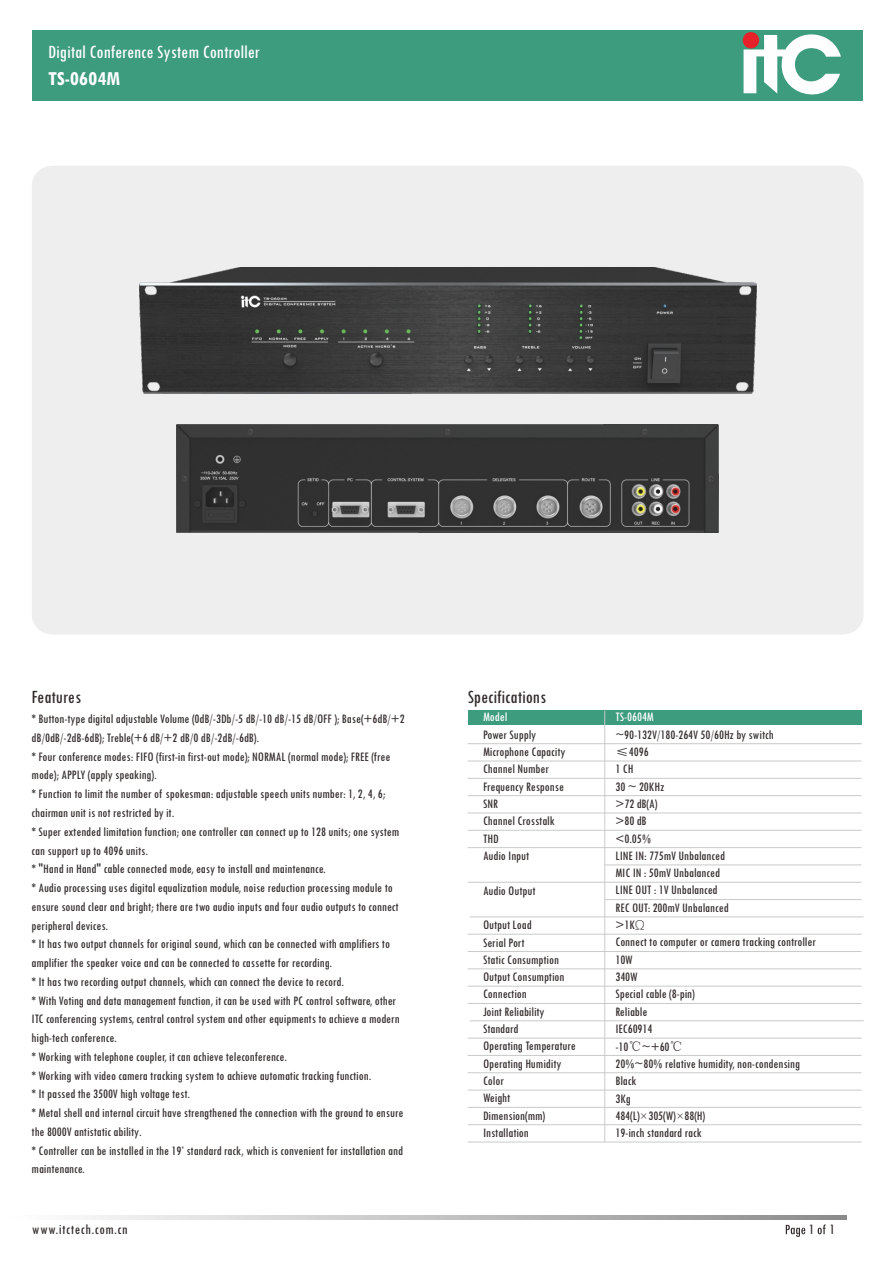
<style>
.page{position:relative;width:893px;height:1263px;background:#fff}
.page>*{position:absolute;margin:0;border:0;box-sizing:border-box;transform-origin:0 0}
.t1{font:700 condensed 21px "Tw Cen";color:#fefefe}
.t2{font:500 condensed 19.5px "Tw Cen";color:#fefefe}
.t3{font:500 condensed 19.5px "Tw Cen";color:#332c2b}
.t4{font:500 condensed 15px "Tw Cen";letter-spacing:.035em;color:#332c2b}
.t5{font:500 condensed 13.5px/18.8px "Tw Cen";color:#332c2b}
.t6{font:500 condensed 13.5px "Tw Cen";color:#fff}
.s1{color:#000}
.s2{font-family:"Deng Xian";font-weight:300;font-stretch:normal}
.s3{font-family:"Sim Sun";font-weight:400;font-stretch:normal}
</style>
<div class="page">
<div style="left:33px;top:30px;width:830px;height:71px;background:#3e9c7e"></div>
<svg style="left:743px;top:32px;width:98px;height:63px"></svg>
<svg style="left:786px;top:1225px;width:19px;height:12px"></svg>
<svg style="left:818px;top:1224px;width:8px;height:10px"></svg>
<svg style="left:84px;top:1216px;width:762px;height:3px;background:#bfbfc0"></svg>
<div style="left:32px;top:166px;width:832px;height:468px;background:#eeeeef;border-radius:20px"></div>
<div style="left:468px;top:710px;width:393px;height:15px;background:#3e9c7e"></div>
<hr style="left:468px;top:743px;width:393px;height:1px;background:#c9caca">
<hr style="left:604px;top:710px;width:1px;height:432px;background:#c9caca">
<hr style="left:468px;top:761px;width:393px;height:1px;background:#c9caca">
<hr style="left:468px;top:778px;width:393px;height:1px;background:#c9caca">
<hr style="left:468px;top:795px;width:393px;height:1px;background:#c9caca">
<hr style="left:468px;top:812px;width:393px;height:1px;background:#c9caca">
<hr style="left:468px;top:830px;width:393px;height:1px;background:#c9caca">
<hr style="left:468px;top:847px;width:393px;height:1px;background:#c9caca">
<hr style="left:605px;top:864px;width:256px;height:1px;background:#c9caca">
<hr style="left:468px;top:882px;width:393px;height:1px;background:#c9caca">
<hr style="left:605px;top:899px;width:256px;height:1px;background:#c9caca">
<hr style="left:468px;top:951px;width:393px;height:1px;background:#c9caca">
<hr style="left:468px;top:934px;width:393px;height:1px;background:#c9caca">
<hr style="left:468px;top:968px;width:393px;height:1px;background:#c9caca">
<hr style="left:468px;top:986px;width:393px;height:1px;background:#c9caca">
<hr style="left:470px;top:916px;width:394px;height:1px;background:#c9caca">
<hr style="left:468px;top:1003px;width:393px;height:1px;background:#c9caca">
<hr style="left:468px;top:1055px;width:393px;height:1px;background:#c9caca">
<hr style="left:468px;top:1038px;width:393px;height:1px;background:#c9caca">
<hr style="left:468px;top:1072px;width:393px;height:1px;background:#c9caca">
<hr style="left:468px;top:1090px;width:393px;height:1px;background:#c9caca">
<hr style="left:470px;top:1020px;width:394px;height:1px;background:#c9caca">
<hr style="left:468px;top:1107px;width:393px;height:1px;background:#c9caca">
<hr style="left:468px;top:1124px;width:393px;height:1px;background:#c9caca">
<hr style="left:468px;top:1141px;width:393px;height:1px;background:#c9caca">
<img style="left:139px;top:267px;width:617px;height:127px">
<img style="left:177px;top:424px;width:542px;height:109px">
<h2 class="t2" style="left:48px;top:46px;width:214px">Digital Conference System Controller</h2>
<h1 class="t1" style="left:48px;top:71px;width:74px">TS-0604M</h1>
<h2 class="t3" style="left:32px;top:690px;width:51px">Features</h2>
<p class="t5" style="left:32px;top:711px;width:375px"><span class="s1">*</span> Button-type digital adjustable Volume (0dB/-3Db/-5 dB/-10 dB/-15 dB/OFF ); Base(+6dB/+2 dB/0dB/-2dB-6dB); Treble(+6 dB/+2 dB/0 dB/-2dB/-6dB).<br><span class="s1">*</span> Four conference modes: FIFO (first-in first-out mode); NORMAL (normal mode); FREE (free mode); APPLY (apply speaking).<br><span class="s1">*</span> Function to limit the number of spokesman: adjustable speech units number: 1, 2, 4, 6; chairman unit is not restricted by it.<br><span class="s1">*</span> Super extended limitation function; one controller can connect up to 128 units; one system can support up to 4096 units.<br><span class="s1">*</span> "Hand in Hand" cable connected mode, easy to install and maintenance.<br><span class="s1">*</span> Audio processing uses digital equalization module, noise reduction processing module to ensure sound clear and bright; there are two audio inputs and four audio outputs to connect peripheral devices.<br><span class="s1">*</span> It has two output channels for original sound, which can be connected with amplifiers to amplifier the speaker voice and can be connected to cassette for recording.<br><span class="s1">*</span> It has two recording output channels, which can connect the device to record.<br><span class="s1">*</span> With Voting and data management function, it can be used with PC control software, other ITC conferencing systems, central control system and other equipments to achieve a modern high-tech conference.<br><span class="s1">*</span> Working with telephone coupler, it can achieve teleconference.<br><span class="s1">*</span> Working with video camera tracking system to achieve automatic tracking function.<br><span class="s1">*</span> It passed the 3500V high voltage test.<br><span class="s1">*</span> Metal shell and internal circuit have strengthened the connection with the ground to ensure the 8000V antistatic ability.<br><span class="s1">*</span> Controller can be installed in the 19’ standard rack, which is convenient for installation and maintenance.</p>
<h2 class="t3" style="left:468px;top:690px;width:80px">Specifications</h2>
<p class="t6" style="left:483px;top:713px;width:26px">Model</p>
<p class="t5" style="left:483px;top:727px;width:84px;line-height:17.2px">Power Supply<br>Microphone Capacity<br>Channel Number<br>Frequency Response<br>SNR<br>Channel Crosstalk<br>THD<br>Audio Input</p>
<p class="t5" style="left:483px;top:882px;width:54px">Audio Output</p>
<p class="t5" style="left:483px;top:917px;width:94px;line-height:17.2px">Output Load<br>Serial Port<br>Static Consumption<br>Output Consumption<br>Connection<br>Joint Reliability<br>Standard<br>Operating Temperature<br>Operating Humidity<br>Color<br>Weight<br>Dimension(mm)<br>Installation</p>
<p class="t6" style="left:615px;top:712px;width:40px">TS-0604M</p>
<p class="t5" style="left:615px;top:727px;width:202px;line-height:17.4px">~90-132V/180-264V 50/60Hz by switch<br><span class="s2">≤</span>4096<br>1 CH<br>30 ~ 20KHz<br>&gt;72 dB(A)<br>&gt;80 dB<br>&lt;0.05%<br>LINE IN: 775mV Unbalanced<br>MIC IN : 50mV Unbalanced<br>LINE OUT : 1V Unbalanced<br>REC OUT: 200mV Unbalanced<br>&gt;1K<span class="s2">Ω<br></span>Connect to computer or camera tracking controller<br>10W<br>340W<br>Special cable (8-pin)<br>Reliable<br>IEC60914<br>-10<span class="s3">℃</span>~+60<span class="s3">℃<br></span>20%~80% relative humidity, non-condensing<br>Black<br>3Kg<br>484(L)<span class="s2">×</span>305(W)<span class="s2">×</span>88(H)<br>19-inch standard rack</p>
<p class="t4" style="left:32px;top:1224px;width:97px">www.itctech.com.cn</p>
<p class="t4" style="left:809px;top:1224px;width:28px">1 1</p>
</div>
